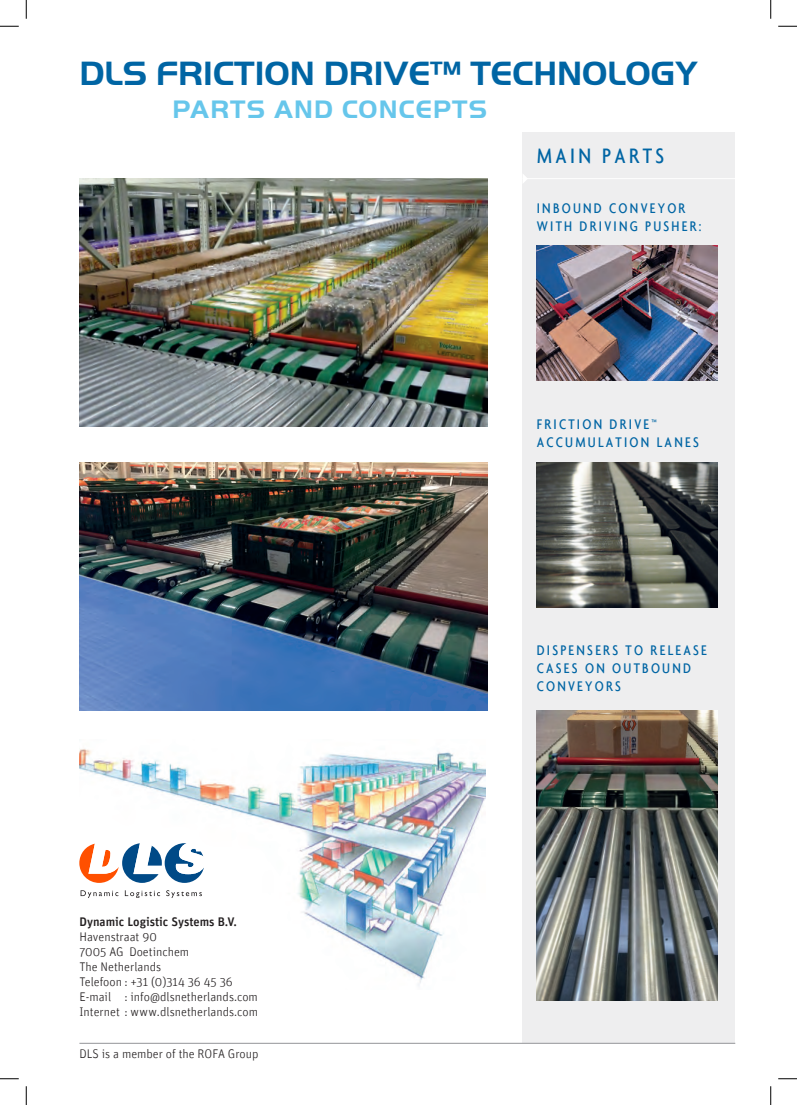
<style>
.page{position:relative;width:797px;height:1105px;background:#fff}
.page>*{position:absolute;margin:0;border:0;box-sizing:border-box;transform-origin:0 0}
.t1{font:700 35px "Handel Gothic EF";color:#0065a4}
.t2{font:700 26.25px "Handel Gothic EF";letter-spacing:.045em;color:#66c6eb}
.t3{font:500 condensed 22.5px "Agenda";letter-spacing:.15em;color:#0065a4}
.t4{font:500 condensed 15px/18px "Agenda";letter-spacing:.15em;color:#0065a4}
.t5{font:300 12.5px/15px "Unit";color:#231f20}
.t6{font:500 12.5px "Unit";color:#231f20}
</style>
<div class="page">
<div style="left:522px;top:133px;width:213px;height:910px;background:#eeeeef"></div>
<img style="left:79px;top:748px;width:407px;height:238px">
<svg style="left:523px;top:174px;width:4px;height:9px"></svg>
<hr style="left:522px;top:178px;width:213px;height:1px;background:#fff">
<img style="left:79px;top:462px;width:408px;height:248px">
<img style="left:79px;top:179px;width:408px;height:248px">
<img style="left:536px;top:246px;width:181px;height:135px">
<img style="left:536px;top:462px;width:181px;height:145px">
<hr style="left:79px;top:1043px;width:656px;height:1px;background:#939598">
<svg style="left:79px;top:843px;width:125px;height:40px"></svg>
<svg style="left:81px;top:890px;width:37px;height:8px"></svg>
<svg style="left:125px;top:890px;width:35px;height:8px"></svg>
<svg style="left:166px;top:890px;width:36px;height:8px"></svg>
<img style="left:536px;top:710px;width:181px;height:291px">
<svg style="left:0;top:25px;width:19px;height:2px"></svg>
<svg style="left:778px;top:25px;width:19px;height:2px"></svg>
<svg style="left:0;top:1078px;width:19px;height:1px"></svg>
<svg style="left:778px;top:1078px;width:19px;height:1px"></svg>
<svg style="left:25px;top:0;width:2px;height:19px"></svg>
<svg style="left:25px;top:1086px;width:2px;height:19px"></svg>
<svg style="left:770px;top:0;width:1px;height:19px"></svg>
<svg style="left:770px;top:1086px;width:1px;height:19px"></svg>
<h1 class="t1" style="left:79px;top:53px;width:620px">DLS FRICTION DRIVE™ TECHNOLOGY</h1>
<h2 class="t2" style="left:173px;top:94px;width:316px">PARTS AND CONCEPTS</h2>
<h3 class="t3" style="left:536px;top:143px;width:129px">MAIN PARTS</h3>
<p class="t4" style="left:536px;top:199px;width:166px">INBOUND CONVEYOR<br>WITH DRIVING PUSHER:</p>
<p class="t4" style="left:536px;top:415px;width:164px">FRICTION DRIVE™<br>ACCUMULATION LANES</p>
<p class="t6" style="left:79px;top:914px;width:159px">Dynamic Logistic Systems B.V.</p>
<p class="t5" style="left:79px;top:929px;width:180px">Havenstraat 90<br>7005 AG Doetinchem<br>The Netherlands<br>Telefoon : +31 (0)314 36 45 36<br>E-mail : info@dlsnetherlands.com<br>Internet : www.dlsnetherlands.com</p>
<p class="t5" style="left:79px;top:1045px;width:181px">DLS is a member of the ROFA Group</p>
<p class="t4" style="left:536px;top:641px;width:172px">DISPENSERS TO RELEASE<br>CASES ON OUTBOUND<br>CONVEYORS</p>
</div>
